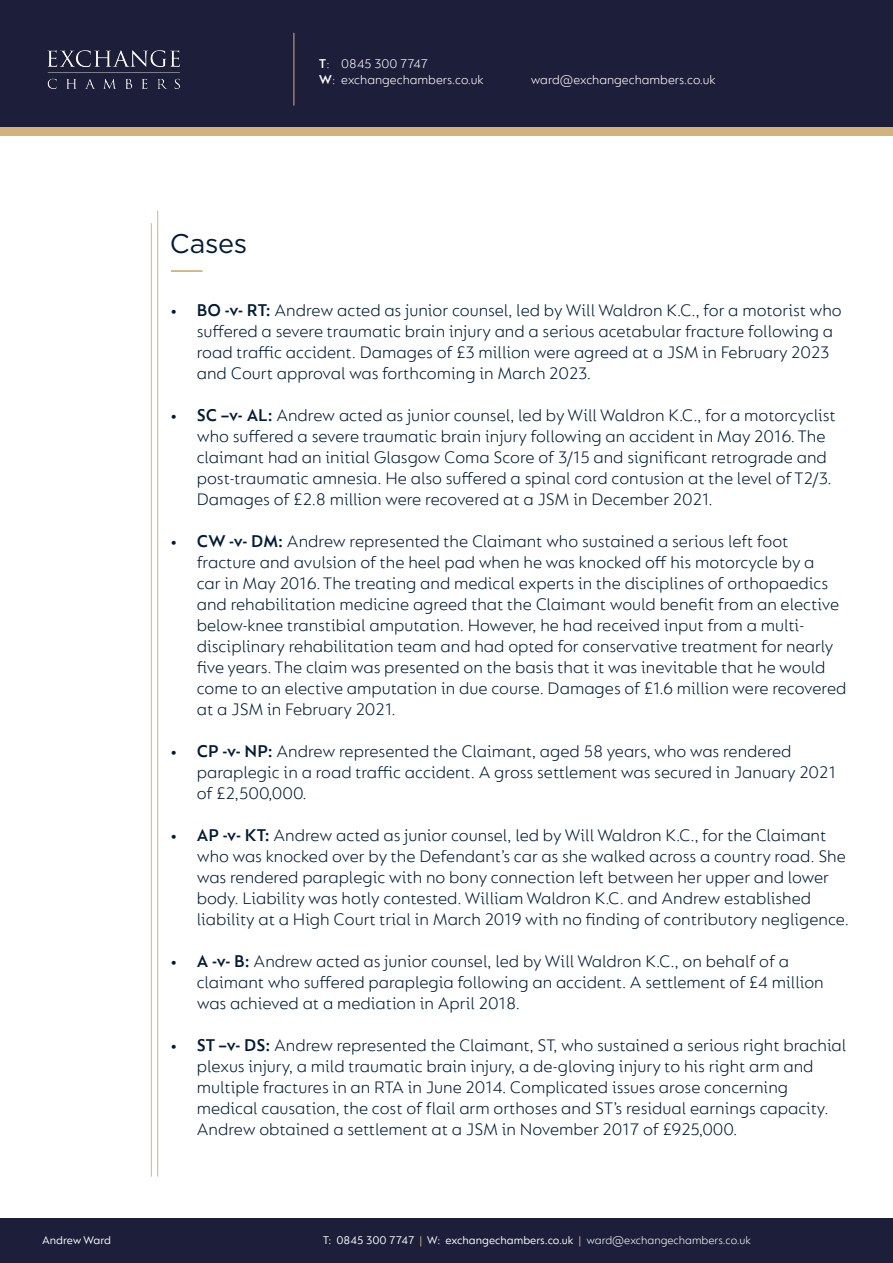
<style>
.page{position:relative;width:893px;height:1263px;background:#fff}
.page>*{position:absolute;margin:0;border:0;box-sizing:border-box;transform-origin:0 0}
.t1{font:27px "Gotham";letter-spacing:-.015em;color:#001c37}
.t2{font:300 18px/21px "FS Lucas";color:#001c37}
.t3{font:300 13.5px/16.2px "FS Lucas";color:#fff}
.t4{font:12px "FS Lucas";color:#fff}
.s1{font-weight:600}
.s2{color:#d3b37c}
.s3{font-weight:300}
</style>
<div class="page">
<hr style="left:157px;top:211px;width:1px;height:966px;background:#d3b37c">
<div style="left:0;top:64px;width:893px;height:72px;background:#d3b37c"></div>
<div style="left:0;top:0;width:893px;height:127px;background:#1d1e39"></div>
<div style="left:0;top:1219px;width:893px;height:44px;background:#1d1e39"></div>
<hr style="left:294px;top:33px;width:1px;height:73px;background:#d3b37c">
<hr style="left:151px;top:223px;width:1px;height:954px;background:#d3b37c">
<hr style="left:171px;top:270px;width:31px;height:2px;background:#d3b37c">
<p class="t4" style="left:42px;top:1233px;width:70px">Andrew Ward</p>
<h1 class="t1" style="left:170px;top:226px;width:79px">Cases</h1>
<p class="t3" style="left:319px;top:55px;width:166px"><span class="s1">T</span>: 0845 300 7747<br><span class="s1">W</span>: exchangechambers.co.uk</p>
<p class="t3" style="left:531px;top:71px;width:186px">ward@exchangechambers.co.uk</p>
<p class="t2" style="left:197px;top:299px;width:646px;text-indent:-27px"><span class="s1">• BO -v- RT:</span> Andrew acted as junior counsel, led by Will Waldron K.C., for a motorist who suffered a severe traumatic brain injury and a serious acetabular fracture following a road traffic accident. Damages of £3 million were agreed at a JSM in February 2023 and Court approval was forthcoming in March 2023.</p>
<p class="t2" style="left:197px;top:404px;width:640px;text-indent:-27px"><span class="s1">• SC –v- AL:</span> Andrew acted as junior counsel, led by Will Waldron K.C., for a motorcyclist who suffered a severe traumatic brain injury following an accident in May 2016. The claimant had an initial Glasgow Coma Score of 3/15 and significant retrograde and post-traumatic amnesia. He also suffered a spinal cord contusion at the level of T2/3.<br>Damages of £2.8 million were recovered at a JSM in December 2021.</p>
<p class="t2" style="left:197px;top:530px;width:651px;text-indent:-27px"><span class="s1">• CW -v- DM:</span> Andrew represented the Claimant who sustained a serious left foot fracture and avulsion of the heel pad when he was knocked off his motorcycle by a<br>car in May 2016. The treating and medical experts in the disciplines of orthopaedics and rehabilitation medicine agreed that the Claimant would benefit from an elective below-knee transtibial amputation. However, he had received input from a multi&shy;disciplinary rehabilitation team and had opted for conservative treatment for nearly five years. The claim was presented on the basis that it was inevitable that he would come to an elective amputation in due course. Damages of £1.6 million were recovered at a JSM in February 2021.</p>
<p class="t2" style="left:197px;top:740px;width:641px;text-indent:-27px"><span class="s1">• CP -v- NP:</span> Andrew represented the Claimant, aged 58 years, who was rendered paraplegic in a road traffic accident. A gross settlement was secured in January 2021 of £2,500,000.</p>
<p class="t2" style="left:197px;top:824px;width:654px;text-indent:-27px"><span class="s1">• AP -v- KT:</span> Andrew acted as junior counsel, led by Will Waldron K.C., for the Claimant who was knocked over by the Defendant’s car as she walked across a country road. She was rendered paraplegic with no bony connection left between her upper and lower body. Liability was hotly contested. William Waldron K.C. and Andrew established liability at a High Court trial in March 2019 with no finding of contributory negligence.</p>
<p class="t2" style="left:197px;top:950px;width:628px;text-indent:-27px"><span class="s1">• A -v- B:</span> Andrew acted as junior counsel, led by Will Waldron K.C., on behalf of a claimant who suffered paraplegia following an accident. A settlement of £4 million was achieved at a mediation in April 2018.</p>
<p class="t2" style="left:197px;top:1034px;width:651px;text-indent:-27px"><span class="s1">• ST –v- DS:</span> Andrew represented the Claimant, ST, who sustained a serious right brachial plexus injury, a mild traumatic brain injury, a de-gloving injury to his right arm and multiple fractures in an RTA in June 2014. Complicated issues arose concerning medical causation, the cost of flail arm orthoses and ST’s residual earnings capacity.<br>Andrew obtained a settlement at a JSM in November 2017 of £925,000.</p>
<p class="t4" style="left:323px;top:1233px;width:429px">T: 0845 300 7747 <span class="s2">|</span> W: exchangechambers.co.uk <span class="s2">|</span> <span class="s3">ward@exchangechambers.co.uk</span></p>
</div>
